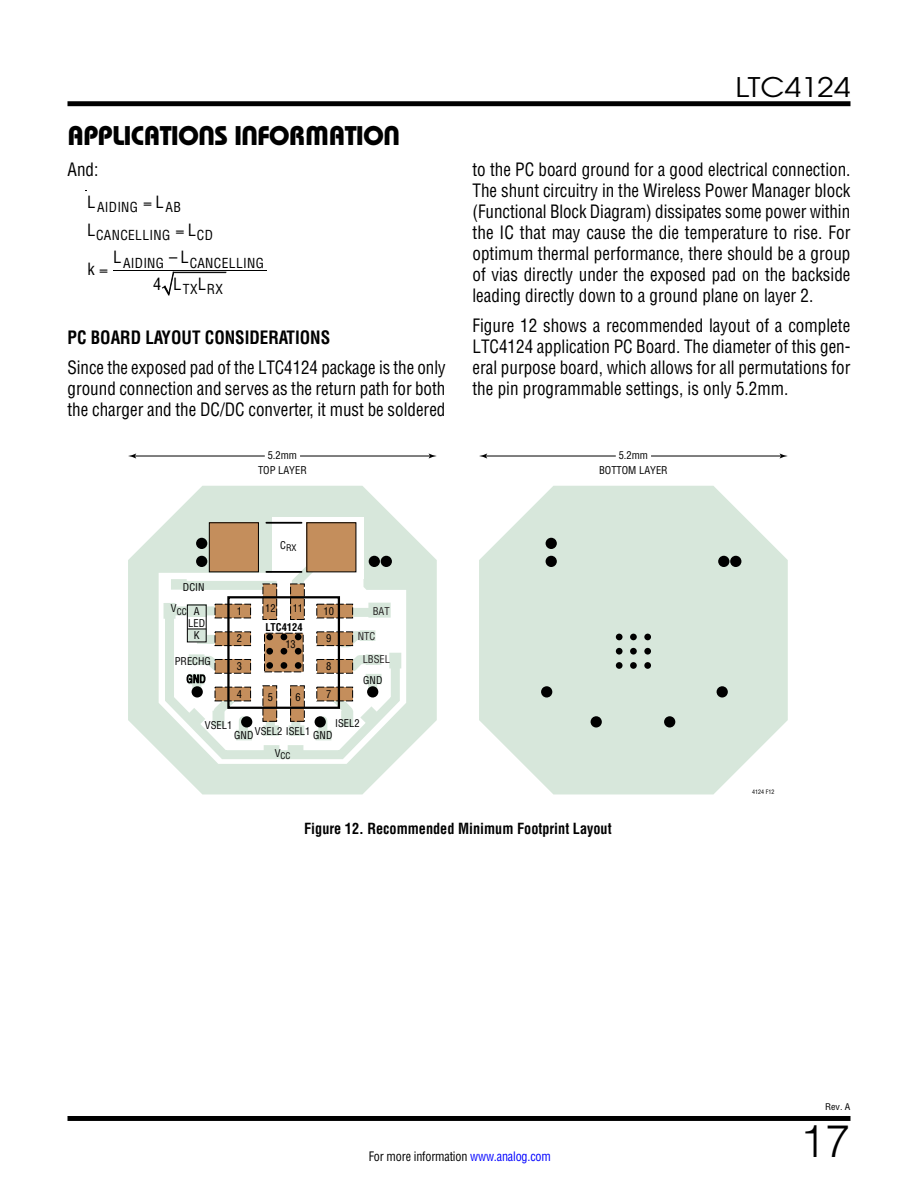
<style>
.page{position:relative;width:918px;height:1188px;background:#fff}
.page>*{position:absolute;margin:0;border:0;box-sizing:border-box;transform-origin:0 0}
.t1{font:300 45px "Helvetica";color:#000}
.t2{font:27px "Linear Bauhaus";letter-spacing:-.02em;color:#000}
.t3{font:27px "Avant Garde";color:#000;scale:1.1 1}
.t4{font:18px/21px "Linear Helv Cond";color:#000;text-align:justify;scale:.95 1}
.t5{font:18px/21px "Linear Helv Cond";color:#000;text-align:justify;scale:.94 1}
.t6{font:700 18px "Linear Helv Cond";color:#000;scale:.95 1}
.t7{font:16.5px "Linear Helv Cond";color:#000}
.t8{font:700 15px "Linear Helv Cond";color:#000;scale:.95 1}
.t9{font:13.5px/27.9px "Linear Helv Cond";letter-spacing:.025em;color:#000}
.t10{font:12.75px "Linear Helv Cond";letter-spacing:-.015em;color:#000;scale:.95 1}
.t11{font:10.5px/12px "Linear Helv Cond";color:#000;text-align:center}
.t12{font:10.5px "Linear Helv Cond";color:#231f20}
.t13{font:700 10.5px "Linear Helv Cond";color:#000}
.t14{font:9px "Linear Helv Cond";color:#000}
.t15{font:9px "Linear Helv Cond";color:#000;scale:1.1 1}
.t16{font:6px "Linear Helv Cond";color:#000}
.s1{color:#00f}
</style>
<div class="page">
<div style="left:68px;top:1116px;width:782px;height:5px;background:#000"></div>
<div style="left:68px;top:101px;width:782px;height:5px;background:#000"></div>
<svg style="left:162px;top:272px;width:64px;height:24px"></svg>
<hr style="left:113px;top:270px;width:153px;height:1px;background:#000">
<svg style="left:128px;top:486px;width:309px;height:308px;fill:#d7e7db"></svg>
<svg style="left:479px;top:486px;width:309px;height:308px;background:#dbe9df"></svg>
<div style="left:272px;top:517px;width:91px;height:61px;background:#fff"></div>
<hr style="left:485px;top:456px;width:131px;height:1px;background:#000">
<svg style="left:479px;top:454px;width:8px;height:4px"></svg>
<hr style="left:651px;top:456px;width:131px;height:1px;background:#000">
<svg style="left:780px;top:454px;width:8px;height:4px"></svg>
<hr style="left:134px;top:456px;width:131px;height:1px;background:#000">
<svg style="left:128px;top:454px;width:8px;height:4px"></svg>
<hr style="left:300px;top:456px;width:131px;height:1px;background:#000">
<svg style="left:429px;top:454px;width:8px;height:4px"></svg>
<div style="left:196px;top:556px;width:11px;height:11px;background:#000;border-radius:50%"></div>
<div style="left:196px;top:538px;width:11px;height:11px;background:#000;border-radius:50%"></div>
<div style="left:381px;top:556px;width:11px;height:11px;background:#000;border-radius:50%"></div>
<div style="left:369px;top:556px;width:11px;height:11px;background:#000;border-radius:50%"></div>
<div style="left:307px;top:523px;width:49px;height:49px;background:#c48e5c"></div>
<div style="left:306px;top:522px;width:50px;height:50px;border:1px solid #000"></div>
<div style="left:209px;top:523px;width:49px;height:49px;background:#c48e5c"></div>
<div style="left:209px;top:522px;width:50px;height:50px;border:1px solid #000"></div>
<hr style="left:266px;top:522px;width:36px;height:2px;background:#000">
<svg style="left:161px;top:562px;width:243px;height:202px"></svg>
<div style="left:295px;top:634px;width:7px;height:6px;background:#000;border-radius:50%"></div>
<div style="left:266px;top:648px;width:7px;height:7px;background:#000;border-radius:50%"></div>
<div style="left:281px;top:648px;width:6px;height:7px;background:#000;border-radius:50%"></div>
<div style="left:295px;top:648px;width:7px;height:7px;background:#000;border-radius:50%"></div>
<div style="left:266px;top:662px;width:7px;height:7px;background:#000;border-radius:50%"></div>
<div style="left:281px;top:662px;width:6px;height:7px;background:#000;border-radius:50%"></div>
<div style="left:295px;top:662px;width:7px;height:7px;background:#000;border-radius:50%"></div>
<div style="left:545px;top:556px;width:12px;height:11px;background:#000;border-radius:50%"></div>
<div style="left:541px;top:686px;width:11px;height:12px;background:#000;border-radius:50%"></div>
<div style="left:590px;top:716px;width:12px;height:12px;background:#000;border-radius:50%"></div>
<div style="left:664px;top:716px;width:11px;height:12px;background:#000;border-radius:50%"></div>
<div style="left:716px;top:686px;width:12px;height:12px;background:#000;border-radius:50%"></div>
<div style="left:546px;top:538px;width:11px;height:11px;background:#000;border-radius:50%"></div>
<div style="left:730px;top:556px;width:11px;height:11px;background:#000;border-radius:50%"></div>
<div style="left:718px;top:556px;width:11px;height:11px;background:#000;border-radius:50%"></div>
<div style="left:616px;top:634px;width:7px;height:6px;background:#000;border-radius:50%"></div>
<div style="left:630px;top:634px;width:7px;height:6px;background:#000;border-radius:50%"></div>
<div style="left:644px;top:634px;width:7px;height:6px;background:#000;border-radius:50%"></div>
<div style="left:616px;top:648px;width:7px;height:7px;background:#000;border-radius:50%"></div>
<div style="left:630px;top:648px;width:7px;height:7px;background:#000;border-radius:50%"></div>
<div style="left:644px;top:648px;width:7px;height:7px;background:#000;border-radius:50%"></div>
<div style="left:616px;top:662px;width:7px;height:7px;background:#000;border-radius:50%"></div>
<div style="left:630px;top:662px;width:7px;height:7px;background:#000;border-radius:50%"></div>
<div style="left:644px;top:662px;width:7px;height:7px;background:#000;border-radius:50%"></div>
<h2 class="t2" style="left:68px;top:119px;width:334px">APPLICATIONS INFORMATION</h2>
<p class="t4" style="left:68px;top:159px;width:34px">And:</p>
<p class="t9" style="left:87px;top:193px;width:127px"><sup>L</sup>AIDING <sup>L</sup>AB<br><sup>L</sup>CANCELLING <sup>L</sup>CD</p>
<p class="t7" style="left:87px;top:258px;width:9px">k</p>
<p class="t9" style="left:113px;top:250px;width:152px;line-height:26px;text-align:center"><sup>L</sup>AIDING <sup>–</sup> <sup>L</sup>CANCELLING<br><sup>4</sup> <sup>L</sup>TX<sup>L</sup>RX</p>
<p class="t6" style="left:68px;top:326px;width:278px">PC BOARD LAYOUT CONSIDERATIONS</p>
<p class="t5" style="left:68px;top:356px;width:404px">Since the exposed pad of the LTC4124 package is the only ground connection and serves as the return path for both the charger and the DC/DC converter, it must be soldered</p>
<h2 class="t3" style="left:736px;top:70px;width:106px">LTC4124</h2>
<p class="t4" style="left:472px;top:159px;width:400px">to the PC board ground for a good electrical connection.<br>The shunt circuitry in the Wireless Power Manager block (Functional Block Diagram) dissipates some power within the IC that may cause the die temperature to rise. For optimum thermal performance, there should be a group of vias directly under the exposed pad on the backside leading directly down to a ground plane on layer 2.</p>
<p class="t4" style="left:472px;top:315px;width:399px">Figure 12 shows a recommended layout of a complete LTC4124 application PC Board. The diameter of this gen&shy;eral purpose board, which allows for all permutations for the pin programmable settings, is only 5.2mm.</p>
<p class="t11" style="left:268px;top:449px;width:31px">5.2mm</p>
<p class="t11" style="left:619px;top:449px;width:31px">5.2mm</p>
<p class="t11" style="left:258px;top:464px;width:50px">TOP LAYER</p>
<p class="t11" style="left:599px;top:464px;width:70px">BOTTOM LAYER</p>
<p class="t11" style="left:183px;top:581px;width:23px">DCIN</p>
<p class="t14" style="left:280px;top:542px;width:18px"><sup>C</sup>RX</p>
<p class="t14" style="left:171px;top:606px;width:17px"><sup>V</sup>CC</p>
<p class="t11" style="left:265px;top:603px;width:12px">12</p>
<p class="t11" style="left:293px;top:603px;width:12px">11</p>
<p class="t11" style="left:188px;top:605px;width:18px">A<br>LED<br>K</p>
<p class="t12" style="left:373px;top:604px;width:18px">BAT</p>
<p class="t12" style="left:358px;top:630px;width:19px">NTC</p>
<p class="t11" style="left:237px;top:605px;width:7px">1</p>
<p class="t11" style="left:237px;top:633px;width:7px">2</p>
<p class="t11" style="left:237px;top:660px;width:7px">3</p>
<p class="t11" style="left:237px;top:688px;width:7px">4</p>
<p class="t11" style="left:324px;top:605px;width:12px">10</p>
<p class="t11" style="left:326px;top:633px;width:7px">9</p>
<p class="t11" style="left:326px;top:660px;width:7px">8</p>
<p class="t11" style="left:326px;top:688px;width:7px">7</p>
<p class="t13" style="left:265px;top:620px;width:39px">LTC4124</p>
<p class="t11" style="left:285px;top:638px;width:12px">13</p>
<p class="t11" style="left:175px;top:655px;width:38px">PRECHG</p>
<p class="t12" style="left:363px;top:653px;width:29px">LBSEL</p>
<p class="t11" style="left:363px;top:674px;width:21px">GND</p>
<p class="t11" style="left:268px;top:692px;width:7px">5</p>
<p class="t11" style="left:295px;top:692px;width:7px">6</p>
<p class="t11" style="left:335px;top:717px;width:26px">ISEL2</p>
<p class="t11" style="left:205px;top:719px;width:29px">VSEL1</p>
<p class="t11" style="left:255px;top:725px;width:57px">VSEL2 ISEL1</p>
<p class="t11" style="left:234px;top:730px;width:21px">GND</p>
<p class="t11" style="left:313px;top:730px;width:21px">GND</p>
<p class="t14" style="left:275px;top:750px;width:17px"><sup>V</sup>CC</p>
<p class="t8" style="left:304px;top:819px;width:325px">Figure 12. Recommended Minimum Footprint Layout</p>
<p class="t10" style="left:369px;top:1148px;width:193px">For more information <span class="s1">www.analog.com</span></p>
<p class="t16" style="left:752px;top:789px;width:24px">4124 F12</p>
<p class="t15" style="left:825px;top:1102px;width:24px">Rev. A</p>
<h1 class="t1" style="left:800px;top:1113px;width:52px">17</h1>
</div>
